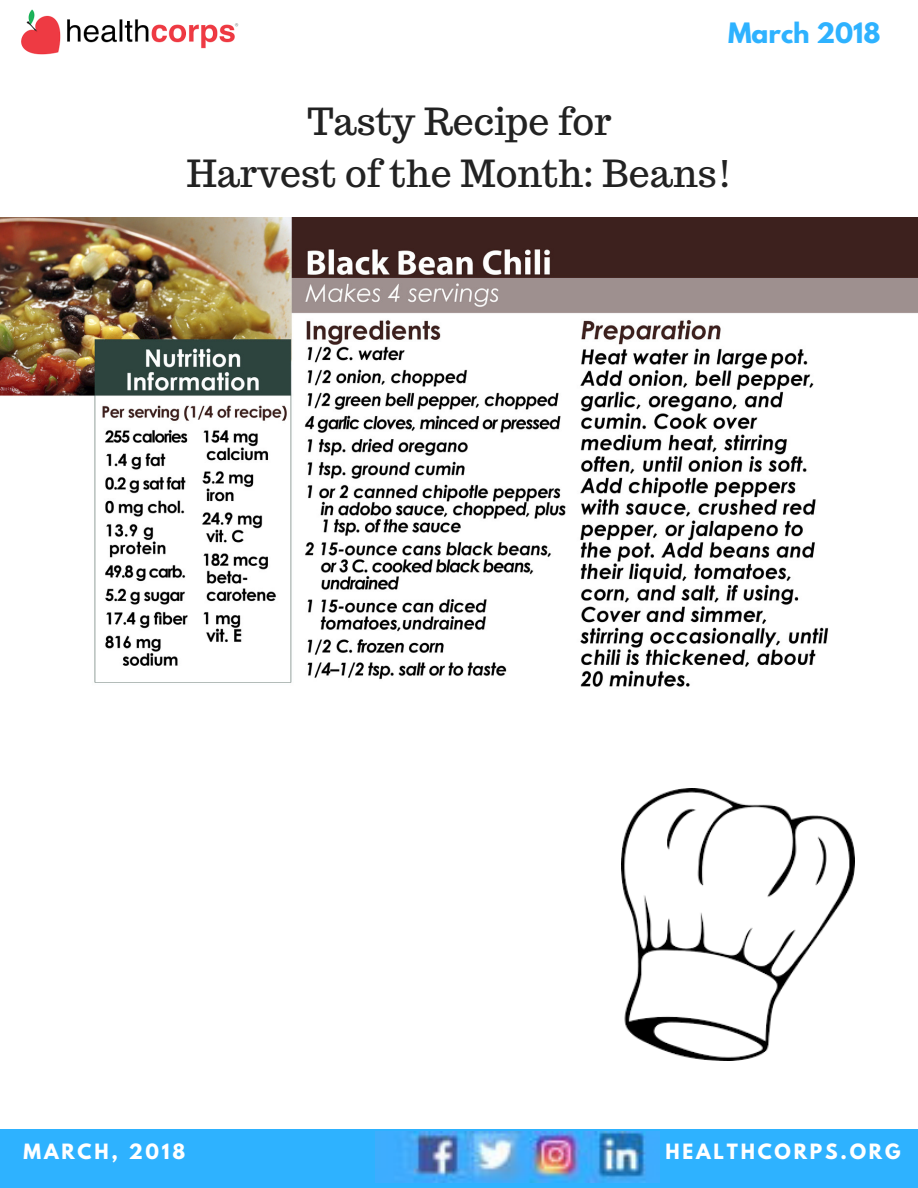
<style>
.page{position:relative;width:918px;height:1188px;background:#fff}
.page>*{position:absolute;margin:0;border:0;box-sizing:border-box;transform-origin:0 0}
.t1{font:37.35px/51.8px "Trocchi";color:#222;text-align:center}
.t2{font:700 24.9px "League Spartan";color:#2eb2ff}
.t3{font:700 18.75px "League Spartan";letter-spacing:.15em;color:#fff}
</style>
<div class="page">
<div style="left:0;top:1130px;width:918px;height:58px;background:#2eb2ff"></div>
<img style="left:621px;top:789px;width:234px;height:272px">
<img style="left:0;top:217px;width:918px;height:470px">
<img style="left:376px;top:1132px;width:283px;height:50px">
<img style="left:21px;top:9px;width:218px;height:46px">
<p class="t2" style="left:728px;top:20px;width:154px">March 2018</p>
<p class="t1" style="left:187px;top:95px;width:547px">Tasty Recipe for<br>Harvest of the Month: Beans!</p>
<p class="t3" style="left:24px;top:1142px;width:163px">MARCH, 2018</p>
<p class="t3" style="left:665px;top:1142px;width:237px">HEALTHCORPS.ORG</p>
</div>
